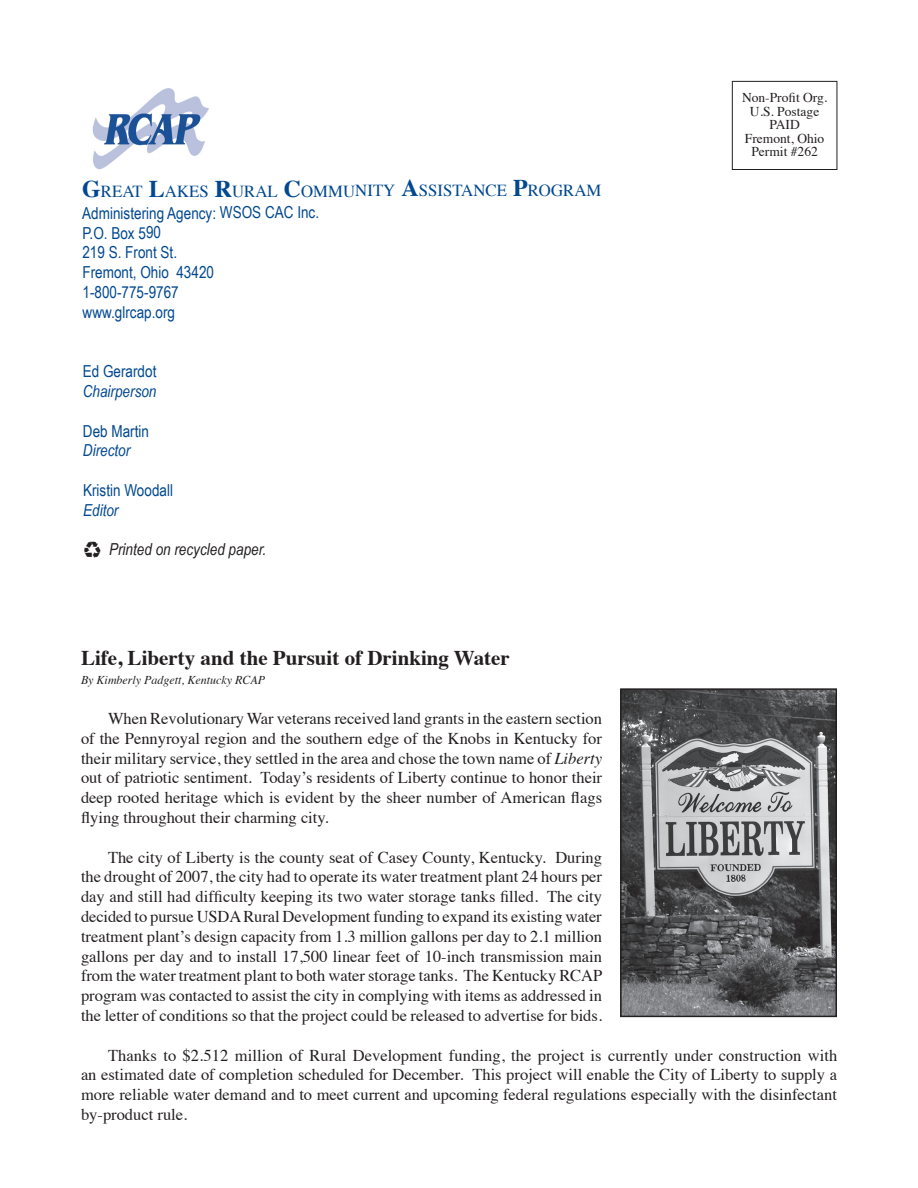
<style>
.page{position:relative;width:918px;height:1188px;background:#fff}
.page>*{position:absolute;margin:0;border:0;box-sizing:border-box;transform-origin:0 0}
.t1{font:700 21px "Times";color:#231f20}
.t2{font:16.8px "Times";letter-spacing:-.005em;color:#014890}
.t3{font:16.5px/19.8px "Times";color:#231f20;text-align:justify}
.t4{font:16.5px/19.8px "Arial Narrow";letter-spacing:-.005em;color:#014890}
.t5{font:italic 16.5px "Arial Narrow";color:#014890}
.t6{font:italic 16.5px "Arial Narrow";color:#231f20}
.t7{font:13.5px/13.5px "Times";color:#231f20;text-align:center}
.t8{font:italic 12px "Times";color:#231f20}
.s1{font-weight:700;font-size:24px}
.s2{font-style:inherit}
.s3{font-family:"Recycle";font-style:normal}
.s4{font-style:italic}
</style>
<div class="page">
<img style="left:623px;top:691px;width:211px;height:323px">
<div style="left:620px;top:688px;width:217px;height:329px;border:2px solid #231f20"></div>
<img style="left:92px;top:88px;width:117px;height:82px">
<div style="left:732px;top:81px;width:105px;height:89px;border:1px solid #231f20"></div>
<p class="t2" style="left:82px;top:175px;width:521px"><span class="s1">G</span>REAT <span class="s1">L</span>AKES <span class="s1">R</span>URAL <span class="s1">C</span>OMMUNITY <span class="s1">A</span>SSISTANCE <span class="s1">P</span>ROGRAM</p>
<p class="t4" style="left:82px;top:202px;width:238px">Administering Agency: WSOS CAC Inc<span class="s2">.<br></span>P.O. Box 590<br>219 S. Front St.<br>Fremont, Ohio 43420<br>1-800-775-9767<br>www.glrcap.org</p>
<p class="t4" style="left:83px;top:361px;width:75px">Ed Gerardot</p>
<p class="t5" style="left:83px;top:380px;width:75px">Chairperson</p>
<p class="t4" style="left:83px;top:420px;width:68px">Deb Martin</p>
<p class="t5" style="left:83px;top:439px;width:49px">Director</p>
<p class="t4" style="left:83px;top:480px;width:92px">Kristin Woodall</p>
<p class="t5" style="left:83px;top:499px;width:37px">Editor</p>
<p class="t6" style="left:83px;top:538px;width:184px"><span class="s3">C</span> Printed on recycled paper.</p>
<p class="t7" style="left:742px;top:90px;width:87px">Non-Profit Org.<br>U.S. Postage<br>PAID<br>Fremont, Ohio<br>Permit #262</p>
<p class="t1" style="left:81px;top:637px;width:430px">Life, Liberty and the Pursuit of Drinking Water</p>
<p class="t8" style="left:81px;top:670px;width:186px">By Kimberly Padgett, Kentucky RCAP</p>
<p class="t3" style="left:81px;top:707px;width:523px;text-indent:27px">When Revolutionary War veterans received land grants in the eastern section of the Pennyroyal region and the southern edge of the Knobs in Kentucky for their military service, they settled in the area and chose the town name of <span class="s4">Liberty </span>out of patriotic sentiment. Today’s residents of Liberty continue to honor their deep rooted heritage which is evident by the sheer number of American flags flying throughout their charming city.</p>
<p class="t3" style="left:81px;top:846px;width:523px;text-indent:27px">The city of Liberty is the county seat of Casey County, Kentucky. During the drought of 2007, the city had to operate its water treatment plant 24 hours per day and still had difficulty keeping its two water storage tanks filled. The city decided to pursue USDA Rural Development funding to expand its existing water treatment plant’s design capacity from 1.3 million gallons per day to 2.1 million gallons per day and to install 17,500 linear feet of 10-inch transmission main from the water treatment plant to both water storage tanks. The Kentucky RCAP program was contacted to assist the city in complying with items as addressed in the letter of conditions so that the project could be released to advertise for bids.</p>
<p class="t3" style="left:81px;top:1044px;width:758px;text-indent:27px">Thanks to $2.512 million of Rural Development funding, the project is currently under construction with an estimated date of completion scheduled for December. This project will enable the City of Liberty to supply a more reliable water demand and to meet current and upcoming federal regulations especially with the disinfectant by-product rule.</p>
</div>
